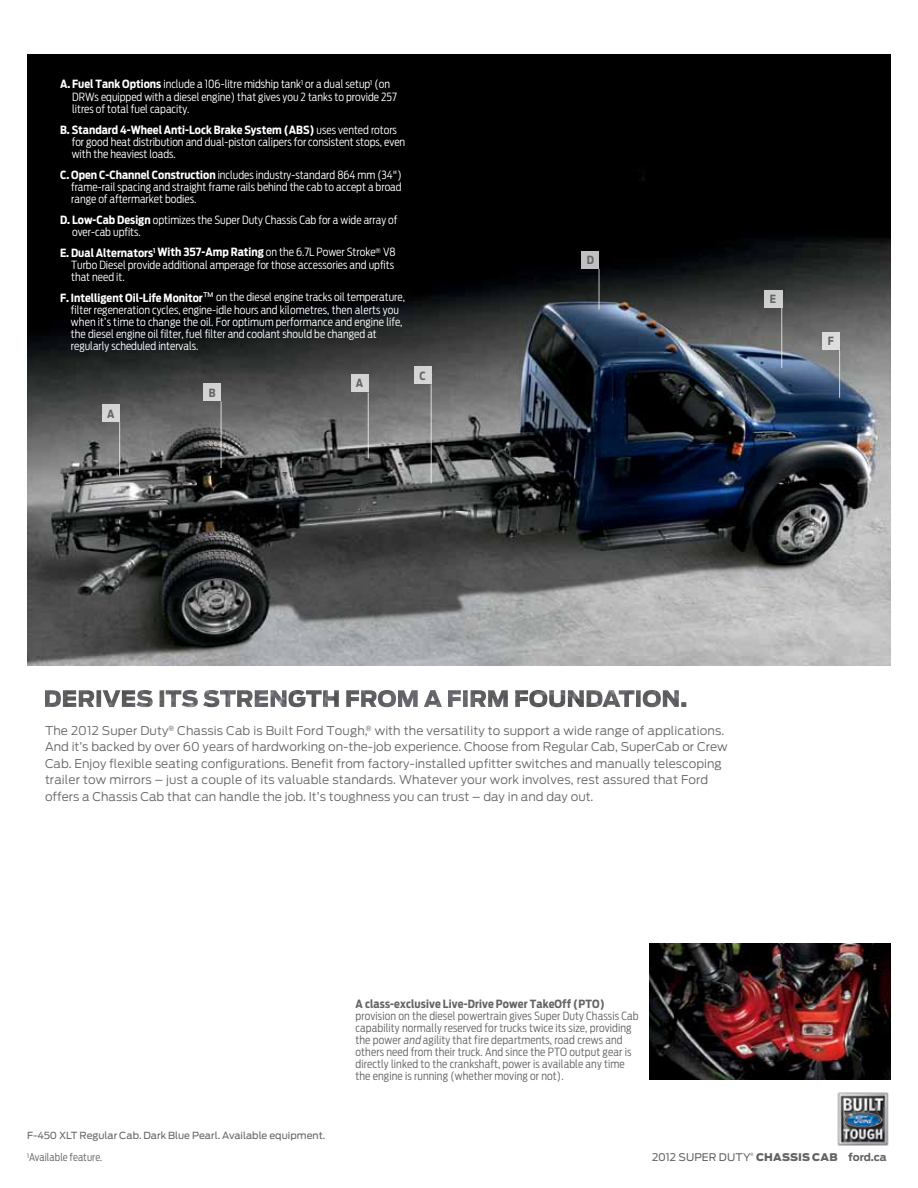
<style>
.page{position:relative;width:918px;height:1188px;background:#fff}
.page>*{position:absolute;margin:0;border:0;box-sizing:border-box;transform-origin:0 0}
.t1{font:300 12px/16.5px "Ford Antenna";color:#636466}
.t2{font:300 11.25px/12px "Ford Antenna Cond";color:#fff}
.t3{font:300 11.25px/12px "Ford Antenna Cond";letter-spacing:.01em;color:#636466}
.t4{font:700 11.25px "Ford Antenna Cond";letter-spacing:.01em;color:#636466}
.t5{font:300 10.5px "Ford Antenna Cond";letter-spacing:.01em;color:#636466}
.t6{font:10.5px "Ford Antenna";color:#636466}
.t7{font:900 10.5px "Ford Antenna";color:#636466}
.t8{font:700 10.5px "Ford Antenna";letter-spacing:-.01em;color:#636466}
.t9{font:9.75px "Ford Antenna";color:#636466}
.t10{font:4.35px "Ford Antenna";color:#636466}
.s1{font-weight:700}
.s2{font-family:"Ford Antenna";font-weight:400;font-size:10.5px}
.s3{font-style:italic}
</style>
<div class="page">
<img style="left:837px;top:1092px;width:52px;height:54px">
<div style="left:27px;top:54px;width:864px;height:612px;background:#000"></div>
<img style="left:27px;top:177px;width:864px;height:489px">
<img style="left:136px;top:690px;width:543px;height:17px">
<img style="left:650px;top:943px;width:241px;height:137px">
<div style="left:102px;top:404px;width:18px;height:18px;background:#d6d6d6"></div>
<hr style="left:119px;top:422px;width:1px;height:54px;background:#fff">
<div style="left:203px;top:383px;width:18px;height:18px;background:#d3d3d3"></div>
<hr style="left:221px;top:401px;width:1px;height:67px;background:#fff">
<div style="left:351px;top:374px;width:18px;height:18px;background:#d5d5d5"></div>
<hr style="left:368px;top:393px;width:1px;height:66px;background:#fff">
<div style="left:414px;top:366px;width:18px;height:18px;background:#d5d5d5"></div>
<hr style="left:431px;top:384px;width:1px;height:99px;background:#fff">
<div style="left:581px;top:251px;width:18px;height:18px;background:#bfbfbf"></div>
<hr style="left:599px;top:269px;width:1px;height:41px;background:#fff">
<div style="left:764px;top:290px;width:18px;height:18px;background:#cdcece"></div>
<hr style="left:781px;top:308px;width:1px;height:60px;background:#fff">
<div style="left:822px;top:332px;width:18px;height:18px;background:#dcdcdc"></div>
<hr style="left:839px;top:350px;width:1px;height:48px;background:#fff">
<p class="t2" style="left:72px;top:77px;width:326px;text-indent:-12px"><span class="s1">A. Fuel Tank Options</span> include a 106-litre midship tank<sup>1</sup> or a dual setup<sup>1</sup> (on<br>DRWs equipped with a diesel engine) that gives you 2 tanks to provide 257 litres of total fuel capacity.</p>
<p class="t2" style="left:72px;top:122px;width:335px;text-indent:-12px"><span class="s1">B. Standard 4-Wheel Anti-Lock Brake System (ABS)</span> uses vented rotors for good heat distribution and dual-piston calipers for consistent stops, even with the heaviest loads.</p>
<p class="t2" style="left:71px;top:167px;width:332px;text-align:justify;text-indent:-11px"><span class="s1">C. Open C-Channel Construction</span> includes industry-standard 864 mm (34") frame-rail spacing and straight frame rails behind the cab to accept a broad range of aftermarket bodies.</p>
<p class="t2" style="left:72px;top:212px;width:327px;text-indent:-12px"><span class="s1">D. Low-Cab Design</span> optimizes the Super Duty Chassis Cab for a wide array of over-cab upfits.</p>
<p class="t2" style="left:71px;top:245px;width:326px;text-indent:-11px"><span class="s1">E. Dual Alternators</span><sup>1</sup> <span class="s1">With 357-Amp Rating</span> on the 6.7L Power Stroke<sup>®</sup> V8<br>Turbo Diesel provide additional amperage for those accessories and upfits that need it.</p>
<p class="t2" style="left:71px;top:290px;width:335px;text-indent:-11px"><span class="s1">F. Intelligent Oil-Life Monitor</span><span class="s2">™</span> on the diesel engine tracks oil temperature, filter regeneration cycles, engine-idle hours and kilometres, then alerts you when it’s time to change the oil. For optimum performance and engine life, the diesel engine oil filter, fuel filter and coolant should be changed at regularly scheduled intervals.</p>
<p class="t4" style="left:107px;top:403px;width:9px">A</p>
<p class="t4" style="left:209px;top:383px;width:8px">B</p>
<p class="t4" style="left:356px;top:373px;width:9px">A</p>
<p class="t4" style="left:419px;top:366px;width:8px">C</p>
<p class="t4" style="left:587px;top:250px;width:9px">D</p>
<p class="t4" style="left:770px;top:289px;width:8px">E</p>
<p class="t4" style="left:828px;top:331px;width:8px">F</p>
<p class="t1" style="left:45px;top:721px;width:684px">The 2012 Super Duty<sup>®</sup> Chassis Cab is Built Ford Tough,<sup>®</sup> with the versatility to support a wide range of applications.<br>And it’s backed by over 60 years of hardworking on-the-job experience. Choose from Regular Cab, SuperCab or Crew Cab. Enjoy flexible seating configurations. Benefit from factory-installed upfitter switches and manually telescoping trailer tow mirrors – just a couple of its valuable standards. Whatever your work involves, rest assured that Ford offers a Chassis Cab that can handle the job. It’s toughness you can trust – day in and day out.</p>
<p class="t4" style="left:356px;top:994px;width:251px">A class-exclusive Live-Drive Power TakeOff (PTO)</p>
<p class="t3" style="left:355px;top:1008px;width:285px">provision on the diesel powertrain gives Super Duty Chassis Cab capability normally reserved for trucks twice its size, providing the power <span class="s3">and</span> agility that fire departments, road crews and others need from their truck. And since the PTO output gear is directly linked to the crankshaft, power is available any time the engine is running (whether moving or not).</p>
<p class="t9" style="left:27px;top:1127px;width:300px">F-450 XLT Regular Cab. Dark Blue Pearl. Available equipment.</p>
<p class="t5" style="left:27px;top:1148px;width:77px"><sup>1</sup>Available feature.</p>
<p class="t6" style="left:652px;top:1148px;width:35px">2012 SUPER</p>
<p class="t6" style="left:719px;top:1148px;width:9px">DUTY</p>
<p class="t10" style="left:750px;top:1151px;width:5px">®</p>
<p class="t7" style="left:756px;top:1147px;width:9px">CHASSIS</p>
<p class="t7" style="left:812px;top:1147px;width:10px">CAB</p>
<p class="t8" style="left:848px;top:1148px;width:40px">ford.ca</p>
</div>
